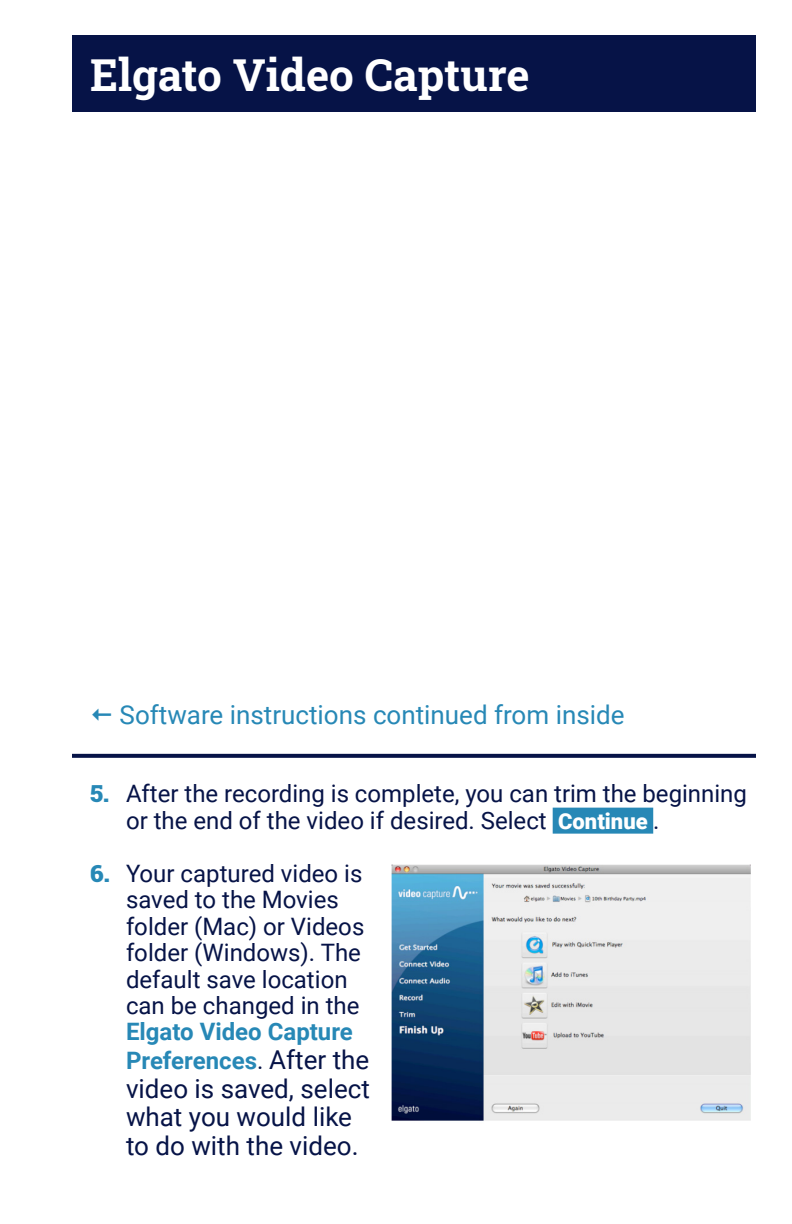
<style>
.page{position:relative;width:792px;height:1224px;background:#fff}
.page>*{position:absolute;margin:0;border:0;box-sizing:border-box;transform-origin:0 0}
.inside_item{font:700 44px "Roboto Slab";color:#fff}
.t1{font:26px/28.6px "Roboto";color:#061347}
.body{font:26px "Roboto";color:#2788b6}
.t2{font:24px/26.4px "Roboto";color:#061347}
.t3{font:700 24px "Roboto";color:#2788b6}
.s1{font-family:"Roboto Slab";font-weight:900;color:#2788b6}
.s2{font-weight:900;font-size:22px;color:#fff}
.s3{font-weight:700;color:#2788b6}
.s4{font-weight:400;color:#061347}
.s5{font-weight:400;font-size:26px;color:#061347}
</style>
<div class="page">
<div style="left:72px;top:36px;width:684px;height:76px;background:#061347"></div>
<svg style="left:72px;top:754px;width:684px;height:4px;background:#101c4e"></svg>
<div style="left:553px;top:808px;width:100px;height:26px;background:#2788b6"></div>
<img style="left:391px;top:864px;width:360px;height:257px">
<p class="inside_item" style="left:90px;top:45px;width:441px">Elgato Video Capture</p>
<p class="body" style="left:120px;top:697px;width:506px">Software instructions continued from inside</p>
<p class="t2" style="left:126px;top:780px;width:623px;text-indent:-36px"><span class="s1">5.</span> After the recording is complete, you can trim the beginning or the end of the video if desired. Select <span class="s2">Continue</span> .</p>
<p class="t2" style="left:126px;top:859px;width:240px;text-indent:-36px"><span class="s1">6.</span> Your captured video is saved to the Movies folder (Mac) or Videos folder (Windows). The default save location can be changed in the<br><span class="s3">Elgato Video Capture</span></p>
<p class="t3" style="left:126px;top:1044px;width:245px">Preferences<span class="s4">.</span> <span class="s5">After the</span></p>
<p class="t1" style="left:126px;top:1073px;width:245px">video is saved, select what you would like to do with the video.</p>
</div>
